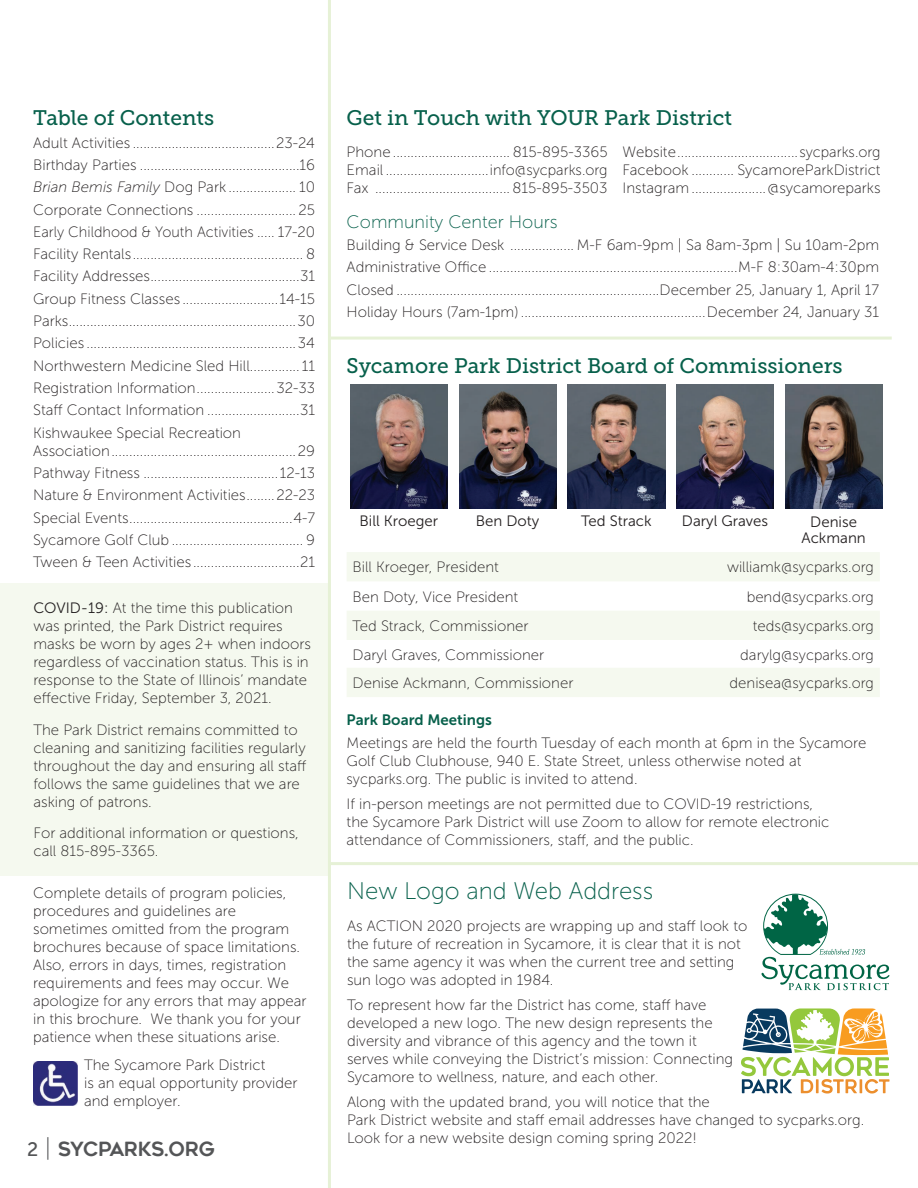
<style>
.page{position:relative;width:918px;height:1188px;background:#fff}
.page>*{position:absolute;margin:0;border:0;box-sizing:border-box;transform-origin:0 0}
.t1{font:24px "Museo Sans 100";color:#07604b}
.t2{font:21px "Museo Slab 500";color:#07604b}
.t3{font:19.5px "Geometos Rounded";letter-spacing:-.04em;color:#545557}
.t4{font:18px "Museo Sans 100";color:#07604b}
.t5{font:15px/18px "Museo Sans 100";color:#231f20}
.t6{font:15px/16.8px "Museo Sans 300";color:#231f20;text-align:center}
.t7{font:15px "Museo Sans 700";color:#07604b}
.s1{font-style:italic}
.s2{font-family:"Museo Sans 300"}
.s3{font-family:"Museo Sans 500"}
.s4{font-family:"Museo Sans 100";font-size:24px}
</style>
<div class="page">
<div style="left:0;top:584px;width:328px;height:292px;background:#f5f9ef"></div>
<img style="left:785px;top:385px;width:97px;height:124px">
<img style="left:459px;top:385px;width:97px;height:124px">
<img style="left:676px;top:385px;width:98px;height:124px">
<img style="left:350px;top:385px;width:97px;height:124px">
<img style="left:568px;top:385px;width:97px;height:124px">
<svg style="left:347px;top:552px;width:533px;height:145px;fill:#f5f9ef"></svg>
<hr style="left:331px;top:337px;width:561px;height:3px;background:#e6f1d6">
<img style="left:34px;top:1062px;width:43px;height:43px">
<hr style="left:328px;top:0;width:3px;height:1188px;background:#e6f1d6">
<hr style="left:331px;top:862px;width:587px;height:3px;background:#e6f1d6">
<svg style="left:762px;top:894px;width:127px;height:96px"></svg>
<svg style="left:741px;top:1008px;width:148px;height:86px"></svg>
<h2 class="t2" style="left:33px;top:106px;width:183px">Table of Contents</h2>
<p class="t5" style="left:33px;top:131px;width:284px;line-height:22.4px;text-align:justify">Adult Activities ........................................23-24<br>Birthday Parties .............................................16<br><span class="s1">Brian Bemis Family</span> Dog Park ................... 10<br>Corporate Connections ............................ 25<br>Early Childhood &amp; Youth Activities ..... 17-20<br>Facility Rentals................................................ 8<br>Facility Addresses..........................................31<br>Group Fitness Classes ...........................14-15<br>Parks................................................................30<br>Policies ...........................................................34<br>Northwestern Medicine Sled Hill.............. 11<br>Registration Information......................32-33<br>Staff Contact Information ..........................31<br>Kishwaukee Special Recreation</p>
<p class="t5" style="left:33px;top:440px;width:284px;line-height:22.4px;text-align:justify">Association....................................................29<br>Pathway Fitness ......................................12-13<br>Nature &amp; Environment Activities........22-23<br>Special Events..............................................4-7<br>Sycamore Golf Club ..................................... 9<br>Tween &amp; Teen Activities ..............................21</p>
<p class="t5" style="left:33px;top:599px;width:279px"><span class="s2">COVID-19:</span> At the time this publication was printed, the Park District requires masks be worn by ages 2+ when indoors regardless of vaccination status. This is in response to the State of Illinois’ mandate effective Friday, September 3, 2021.</p>
<p class="t5" style="left:33px;top:721px;width:274px">The Park District remains committed to cleaning and sanitizing facilities regularly throughout the day and ensuring all staff follows the same guidelines that we are asking of patrons.</p>
<p class="t5" style="left:33px;top:824px;width:267px">For additional information or questions, call 815-895-3365.</p>
<p class="t5" style="left:33px;top:884px;width:275px">Complete details of program policies, procedures and guidelines are sometimes omitted from the program brochures because of space limitations.<br>Also, errors in days, times, registration requirements and fees may occur. We apologize for any errors that may appear in this brochure. We thank you for your patience when these situations arise.</p>
<p class="t5" style="left:84px;top:1056px;width:215px">The Sycamore Park District<br>is an equal opportunity provider and employer.</p>
<h3 class="t3" style="left:27px;top:1138px;width:190px"><span class="s3">2</span> <span class="s4">|</span> SYCPARKS.ORG</h3>
<h2 class="t2" style="left:347px;top:106px;width:387px">Get in Touch with YOUR Park District</h2>
<p class="t5" style="left:347px;top:143px;width:536px;text-align:justify">Phone ................................. 815-895-3365 Website..................................sycparks.org Email .............................info@sycparks.org Facebook ............ SycamoreParkDistrict Fax ...................................... 815-895-3503 Instagram.....................@sycamoreparks</p>
<p class="t4" style="left:347px;top:212px;width:213px">Community Center Hours</p>
<p class="t5" style="left:347px;top:234px;width:534px;line-height:22.4px;text-align:justify">Building &amp; Service Desk .................. M-F 6am-9pm | Sa 8am-3pm | Su 10am-2pm Administrative Office ......................................................................M-F 8:30am-4:30pm Closed ..........................................................................December 25, January 1, April 17<br>Holiday Hours (7am-1pm) ....................................................December 24, January 31</p>
<h2 class="t2" style="left:347px;top:354px;width:498px">Sycamore Park District Board of Commissioners</h2>
<p class="t6" style="left:360px;top:512px;width:80px">Bill Kroeger</p>
<p class="t6" style="left:476px;top:512px;width:65px">Ben Doty</p>
<p class="t6" style="left:581px;top:512px;width:72px">Ted Strack</p>
<p class="t6" style="left:682px;top:512px;width:88px">Daryl Graves</p>
<p class="t5" style="left:353px;top:558px;width:148px">Bill Kroeger, President</p>
<p class="t5" style="left:727px;top:558px;width:148px">williamk@sycparks.org</p>
<p class="t5" style="left:353px;top:588px;width:167px">Ben Doty, Vice President</p>
<p class="t5" style="left:747px;top:588px;width:129px">bend@sycparks.org</p>
<p class="t5" style="left:353px;top:617px;width:177px">Ted Strack, Commissioner</p>
<p class="t5" style="left:753px;top:617px;width:122px">teds@sycparks.org</p>
<p class="t5" style="left:353px;top:646px;width:193px">Daryl Graves, Commissioner</p>
<p class="t5" style="left:740px;top:646px;width:135px">darylg@sycparks.org</p>
<p class="t5" style="left:353px;top:674px;width:222px">Denise Ackmann, Commissioner</p>
<p class="t5" style="left:730px;top:674px;width:146px">denisea@sycparks.org</p>
<p class="t6" style="left:802px;top:513px;width:66px">Denise<br>Ackmann</p>
<p class="t7" style="left:347px;top:712px;width:147px">Park Board Meetings</p>
<p class="t5" style="left:347px;top:734px;width:521px">Meetings are held the fourth Tuesday of each month at 6pm in the Sycamore<br>Golf Club Clubhouse, 940 E. State Street, unless otherwise noted at sycparks.org. The public is invited to attend.</p>
<p class="t5" style="left:347px;top:795px;width:484px">If in-person meetings are not permitted due to COVID-19 restrictions, the Sycamore Park District will use Zoom to allow for remote electronic attendance of Commissioners, staff, and the public.</p>
<h1 class="t1" style="left:347px;top:879px;width:308px">New Logo and Web Address</h1>
<p class="t5" style="left:347px;top:917px;width:402px">As ACTION 2020 projects are wrapping up and staff look to the future of recreation in Sycamore, it is clear that it is not the same agency it was when the current tree and setting sun logo was adopted in 1984.</p>
<p class="t5" style="left:347px;top:996px;width:388px">To represent how far the District has come, staff have developed a new logo. The new design represents the diversity and vibrance of this agency and the town it serves while conveying the District’s mission: Connecting Sycamore to wellness, nature, and each other.</p>
<p class="t5" style="left:347px;top:1093px;width:519px">Along with the updated brand, you will notice that the<br>Park District website and staff email addresses have changed to sycparks.org.<br>Look for a new website design coming spring 2022!</p>
</div>
